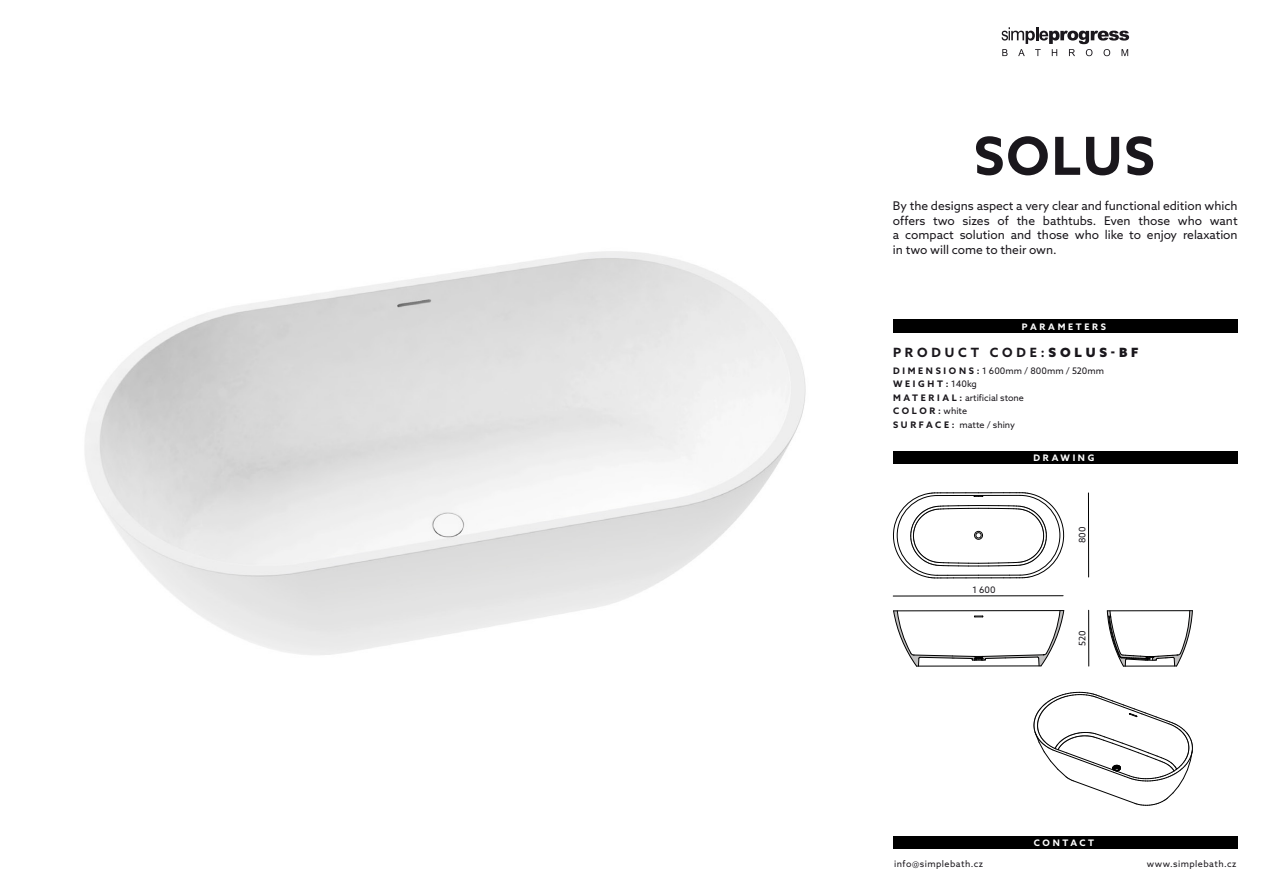
<style>
.page{position:relative;width:1263px;height:893px;background:#fff}
.page>*{position:absolute;margin:0;border:0;box-sizing:border-box;transform-origin:0 0}
.t1{font:700 52.5px "Azo Sans";letter-spacing:.04em;color:#1a171c}
.t2{font:700 12.75px "Azo Sans";letter-spacing:.3em;color:#1a171c}
.t3{font:12px/14.4px "Azo Sans";color:#1a171c;text-align:justify}
.t4{font:9px/13.5px "Azo Sans";color:#1a171c}
.t5{font:9px "Azo Sans";letter-spacing:.05em;color:#1a171c}
.t6{font:700 9px "Azo Sans";letter-spacing:.3em;color:#fff}
.s1{font-weight:900}
.s2{font-weight:700}
</style>
<div class="page">
<img style="left:85px;top:251px;width:1012px;height:479px">
<svg style="left:1001px;top:27px;width:128px;height:29px"></svg>
<hr style="left:1088px;top:610px;width:1px;height:56px;background:#000">
<hr style="left:893px;top:595px;width:170px;height:1px;background:#000">
<hr style="left:1088px;top:493px;width:1px;height:84px;background:#000">
<svg style="left:1034px;top:692px;width:159px;height:114px"></svg>
<svg style="left:893px;top:610px;width:171px;height:57px"></svg>
<svg style="left:890px;top:492px;width:177px;height:87px"></svg>
<hr style="left:989px;top:495px;width:31px;height:1px;background:#000">
<svg style="left:1107px;top:610px;width:86px;height:57px"></svg>
<div style="left:893px;top:320px;width:344px;height:13px;background:#000"></div>
<div style="left:893px;top:450px;width:344px;height:13px;background:#000"></div>
<div style="left:893px;top:836px;width:344px;height:13px;background:#000"></div>
<h1 class="t1" style="left:974px;top:121px;width:182px">SOLUS</h1>
<p class="t3" style="left:893px;top:199px;width:346px">By the designs aspect a very clear and functional edition which offers two sizes of the bathtubs. Even those who want a compact solution and those who like to enjoy relaxation in two will come to their own.</p>
<p class="t6" style="left:1022px;top:320px;width:86px">PARAMETERS</p>
<p class="t2" style="left:893px;top:344px;width:247px">PRODUCT CODE:<span class="s1">SOLUS-BF</span></p>
<p class="t4" style="left:893px;top:364px;width:213px"><span class="s2">D I M E N S I O N S :</span> 1 600mm / 800mm / 520mm<br><span class="s2">WEIGHT:</span>140kg<br><span class="s2">M A T E R I A L :</span> artificial stone<br><span class="s2">COLOR:</span>white<br><span class="s2">S U R F A C E :</span> matte / shiny</p>
<p class="t6" style="left:1033px;top:451px;width:62px">DRAWING</p>
<p class="t4" style="left:972px;top:583px;width:25px">1 600</p>
<p class="t4" style="left:1075px;top:543px;width:18px;rotate:-90deg">800</p>
<p class="t4" style="left:1075px;top:646px;width:17px;rotate:-90deg">520</p>
<p class="t6" style="left:1034px;top:836px;width:62px">CONTACT</p>
<p class="t5" style="left:894px;top:858px;width:91px">info@simplebath.cz</p>
<p class="t5" style="left:1147px;top:858px;width:91px">www.simplebath.cz</p>
</div>
